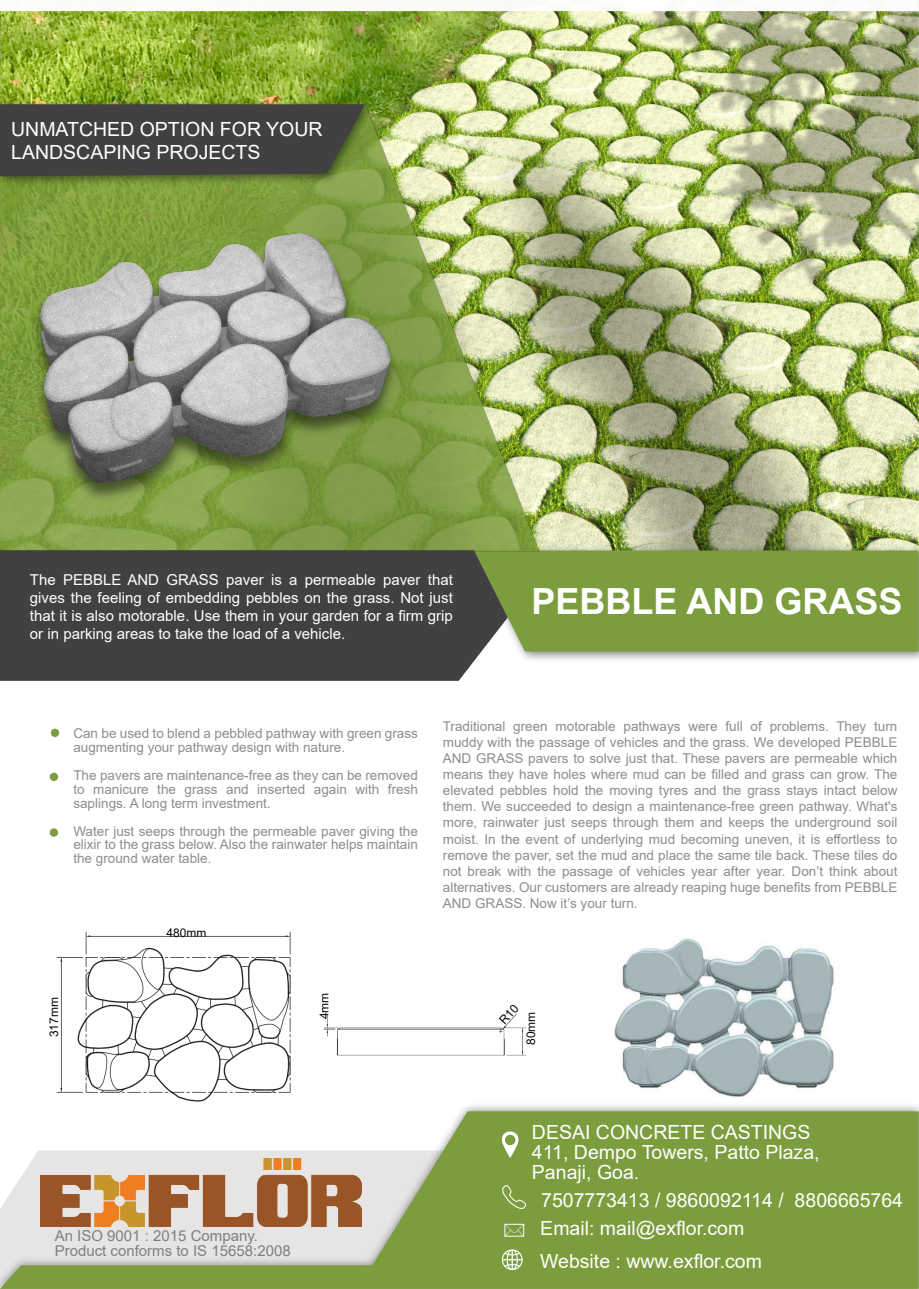
<style>
.page{position:relative;width:919px;height:1289px;background:#fff}
.page>*{position:absolute;margin:0;border:0;box-sizing:border-box;transform-origin:0 0}
.t1{font:700 36px "Arial";color:#fff}
.t2{font:19.5px/20.1px "Arial";color:#fff}
.t3{font:15px/17.9px "Arial";color:#fff;text-align:justify}
.t4{font:15px/15.5px "Arial";color:#817f7d}
.t5{font:13.5px/16px "Arial";color:#8f8c8c;text-align:justify}
.t6{font:12px "Arial";color:#080704}
</style>
<div class="page">
<img style="left:0;top:10px;width:918px;height:533px">
<img style="left:520px;top:543px;width:398px;height:117px">
<div style="left:508px;top:550px;width:410px;height:101px;background:#7b9d3d"></div>
<img style="left:0;top:104px;width:539px;height:447px">
<svg style="left:0;top:1111px;width:918px;height:177px;background:#9fb674"></svg>
<img style="left:0;top:97px;width:375px;height:91px">
<svg style="left:0;top:104px;width:365px;height:72px;background:#444440"></svg>
<img style="left:40px;top:1158px;width:321px;height:68px">
<svg style="left:501px;top:1131px;width:17px;height:27px"></svg>
<svg style="left:504px;top:1223px;width:20px;height:13px"></svg>
<svg style="left:500px;top:1185px;width:27px;height:23px"></svg>
<svg style="left:502px;top:1249px;width:20px;height:21px"></svg>
<div style="left:0;top:550px;width:508px;height:131px;background:#424041"></div>
<img style="left:56px;top:931px;width:234px;height:170px">
<img style="left:324px;top:1014px;width:203px;height:41px">
<img style="left:614px;top:938px;width:221px;height:159px">
<div style="left:50px;top:828px;width:8px;height:8px;background:#7b9d3d;border-radius:50%"></div>
<div style="left:50px;top:772px;width:8px;height:9px;background:#7b9d3d;border-radius:50%"></div>
<div style="left:51px;top:728px;width:8px;height:9px;background:#7b9d3d;border-radius:50%"></div>
<img style="left:0;top:199px;width:409px;height:307px">
<svg style="left:499px;top:1013px;width:20px;height:11px"></svg>
<h2 class="t2" style="left:11px;top:119px;width:313px;line-height:23.1px">UNMATCHED OPTION FOR YOUR<br>LANDSCAPING PROJECTS</h2>
<p class="t3" style="left:30px;top:572px;width:424px">The PEBBLE AND GRASS paver is a permeable paver that gives the feeling of embedding pebbles on the grass. Not just that it is also motorable. Use them in your garden for a firm grip or in parking areas to take the load of a vehicle.</p>
<h1 class="t1" style="left:531px;top:587px;width:372px">PEBBLE AND GRASS</h1>
<p class="t5" style="left:73px;top:727px;width:346px;line-height:14px">Can be used to blend a pebbled pathway with green grass augmenting your pathway design with nature.</p>
<p class="t5" style="left:73px;top:769px;width:346px;line-height:14px">The pavers are maintenance-free as they can be removed to manicure the grass and inserted again with fresh saplings. A long term investment.</p>
<p class="t5" style="left:73px;top:825px;width:346px;line-height:14px">Water just seeps through the permeable paver giving the elixir to the grass below. Also the rainwater helps maintain the ground water table.</p>
<p class="t6" style="left:166px;top:928px;width:42px">480mm</p>
<p class="t6" style="left:50px;top:1037px;width:42px;rotate:-90deg">317mm</p>
<p class="t6" style="left:320px;top:1019px;width:28px;rotate:-90deg">4mm</p>
<p class="t5" style="left:443px;top:719px;width:456px">Traditional green motorable pathways were full of problems. They turn muddy with the passage of vehicles and the grass. We developed PEBBLE AND GRASS pavers to solve just that. These pavers are permeable which means they have holes where mud can be filled and grass can grow. The elevated pebbles hold the moving tyres and the grass stays intact below them. We succeeded to design a maintenance-free green pathway. What's more, rainwater just seeps through them and keeps the underground soil moist. In the event of underlying mud becoming uneven, it is effortless to remove the paver, set the mud and place the same tile back. These tiles do not break with the passage of vehicles year after year. Don’t think about alternatives. Our customers are already reaping huge benefits from PEBBLE AND GRASS. Now it’s your turn.</p>
<p class="t6" style="left:526px;top:1045px;width:35px;rotate:-90deg">80mm</p>
<p class="t4" style="left:55px;top:1229px;width:237px">An ISO 9001 : 2015 Company.<br>Product conforms to IS 15658:2008</p>
<h2 class="t2" style="left:532px;top:1123px;width:289px">DESAI CONCRETE CASTINGS<br>411, Dempo Towers, Patto Plaza,<br>Panaji, Goa.</h2>
<h2 class="t2" style="left:541px;top:1191px;width:363px">7507773413 / 9860092114 / 8806665764</h2>
<h2 class="t2" style="left:540px;top:1220px;width:206px">Email: mail@exflor.com</h2>
<h2 class="t2" style="left:540px;top:1252px;width:223px">Website : www.exflor.com</h2>
</div>
